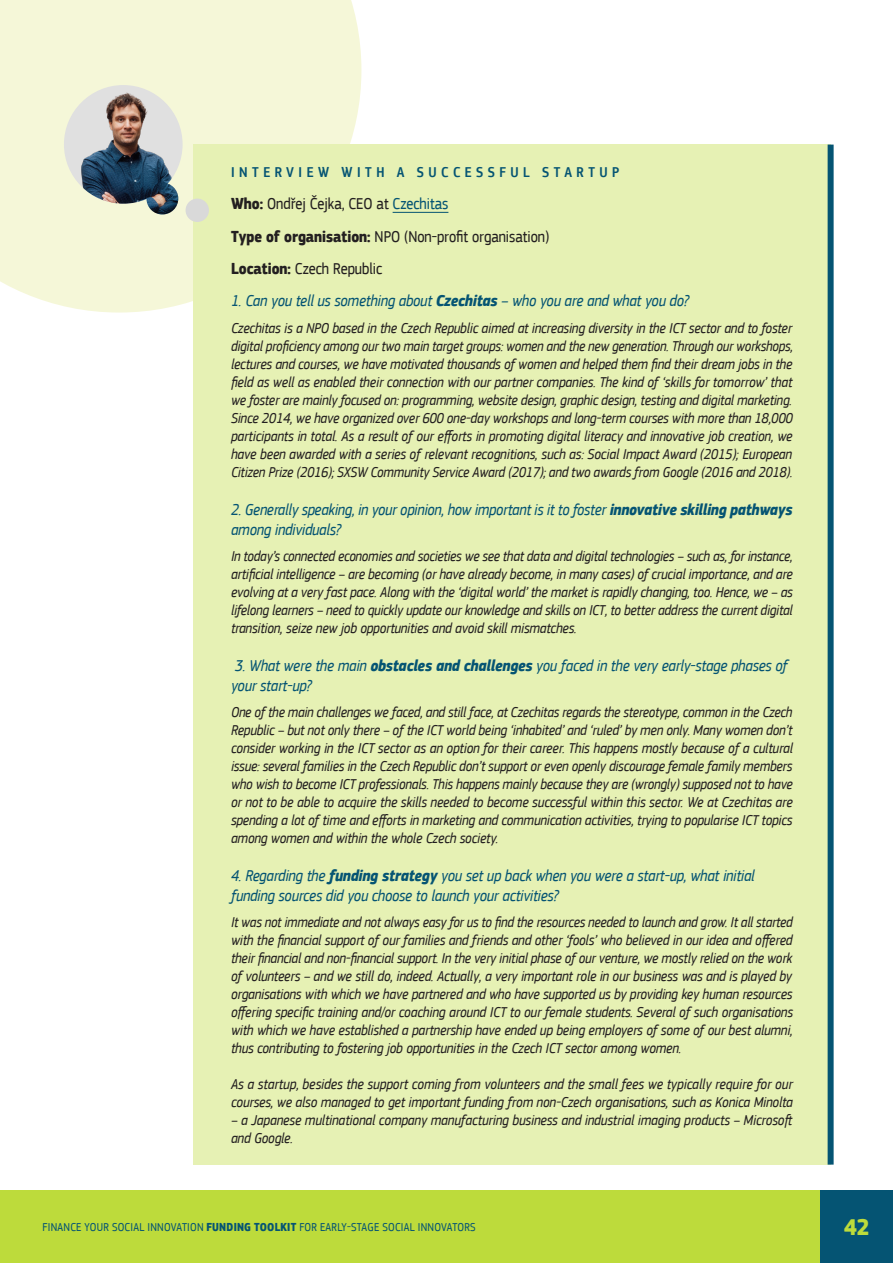
<style>
.page{position:relative;width:893px;height:1263px;background:#fff}
.page>*{position:absolute;margin:0;border:0;box-sizing:border-box;transform-origin:0 0}
.t1{font:700 24px "EC Square Sans Cond Pro";color:#bddb3b}
._01_body_box{font:italic 16.5px/19.8px "EC Square Sans Cond Pro";color:#055473}
.Body{font:16.5px "EC Square Sans Cond Pro";color:#231f20}
._01_body_box-2{font:italic 15px/18px "EC Square Sans Cond Pro";color:#231f20;text-align:justify}
.t2{font:500 15px "EC Square Sans Cond Pro";letter-spacing:.3em;color:#055473}
.t3{font:12px "EC Square Sans Cond Pro";letter-spacing:.02em;color:#055473}
.s1{font-weight:700}
.s2{color:#055473}
</style>
<div class="page">
<div style="left:0;top:0;width:361px;height:313px;background:#f5f7d8"></div>
<div style="left:0;top:1191px;width:893px;height:72px;background:#bddb3b"></div>
<div style="left:821px;top:1191px;width:72px;height:72px;background:#055473"></div>
<div style="left:193px;top:145px;width:638px;height:1019px;background:#e6f1b4"></div>
<div style="left:828px;top:145px;width:6px;height:1019px;background:#055473"></div>
<hr style="left:393px;top:212px;width:55px;height:1px;background:#055473">
<img style="left:64px;top:85px;width:119px;height:119px;border-radius:59px">
<img style="left:146px;top:183px;width:32px;height:32px;border-radius:16px">
<div style="left:186px;top:199px;width:23px;height:23px;background:#d9d9d9;border-radius:50%"></div>
<p class="t2" style="left:231px;top:163px;width:390px">INTERVIEW WITH A SUCCESSFUL STARTUP</p>
<p class="Body" style="left:231px;top:195px;width:219px"><span class="s1">Who:</span> Ondřej Čejka, CEO at <span class="s2">Czechitas</span></p>
<p class="Body" style="left:231px;top:227px;width:320px"><span class="s1">Type of organisation:</span> NPO (Non-profit organisation)</p>
<p class="Body" style="left:231px;top:259px;width:153px"><span class="s1">Location:</span> Czech Republic</p>
<p class="_01_body_box" style="left:231px;top:291px;width:459px">1. Can you tell us something about <span class="s1">Czechitas</span> – who you are and what you do?</p>
<p class="_01_body_box-2" style="left:231px;top:319px;width:563px">Czechitas is a NPO based in the Czech Republic aimed at increasing diversity in the ICT sector and to foster digital proficiency among our two main target groups: women and the new generation. Through our workshops, lectures and courses, we have motivated thousands of women and helped them find their dream jobs in the field as well as enabled their connection with our partner companies. The kind of ‘skills for tomorrow’ that we foster are mainly focused on: programming, website design, graphic design, testing and digital marketing.<br>Since 2014, we have organized over 600 one-day workshops and long-term courses with more than 18,000 participants in total. As a result of our efforts in promoting digital literacy and innovative job creation, we have been awarded with a series of relevant recognitions, such as: Social Impact Award (2015); European Citizen Prize (2016); SXSW Community Service Award (2017); and two awards from Google (2016 and 2018).</p>
<p class="_01_body_box" style="left:231px;top:500px;width:563px">2. Generally speaking, in your opinion, how important is it to foster <span class="s1">innovative skilling pathways </span>among individuals?</p>
<p class="_01_body_box-2" style="left:231px;top:547px;width:563px">In today’s connected economies and societies we see that data and digital technologies – such as, for instance, artificial intelligence – are becoming (or have already become, in many cases) of crucial importance, and are evolving at a very fast pace. Along with the ‘digital world’ the market is rapidly changing, too. Hence, we – as lifelong learners – need to quickly update our knowledge and skills on ICT, to better address the current digital transition, seize new job opportunities and avoid skill mismatches.</p>
<p class="_01_body_box" style="left:231px;top:656px;width:558px">3. What were the main <span class="s1">obstacles and challenges</span> you faced in the very early-stage phases of your start-up?</p>
<p class="_01_body_box-2" style="left:231px;top:703px;width:563px">One of the main challenges we faced, and still face, at Czechitas regards the stereotype, common in the Czech Republic – but not only there – of the ICT world being ‘inhabited’ and ‘ruled’ by men only. Many women don’t consider working in the ICT sector as an option for their career. This happens mostly because of a cultural issue: several families in the Czech Republic don’t support or even openly discourage female family members who wish to become ICT professionals. This happens mainly because they are (wrongly) supposed not to have or not to be able to acquire the skills needed to become successful within this sector. We at Czechitas are spending a lot of time and efforts in marketing and communication activities, trying to popularise ICT topics among women and within the whole Czech society.</p>
<p class="_01_body_box" style="left:231px;top:866px;width:525px">4. Regarding the <span class="s1">funding strategy</span> you set up back when you were a start-up, what initial funding sources did you choose to launch your activities?</p>
<p class="_01_body_box-2" style="left:231px;top:913px;width:563px">It was not immediate and not always easy for us to find the resources needed to launch and grow. It all started with the financial support of our families and friends and other ‘fools’ who believed in our idea and offered their financial and non-financial support. In the very initial phase of our venture, we mostly relied on the work of volunteers – and we still do, indeed. Actually, a very important role in our business was and is played by organisations with which we have partnered and who have supported us by providing key human resources offering specific training and/or coaching around ICT to our female students. Several of such organisations with which we have established a partnership have ended up being employers of some of our best alumni, thus contributing to fostering job opportunities in the Czech ICT sector among women.</p>
<p class="_01_body_box-2" style="left:231px;top:1075px;width:563px">As a startup, besides the support coming from volunteers and the small fees we typically require for our courses, we also managed to get important funding from non-Czech organisations, such as Konica Minolta</p>
<p class="_01_body_box-2" style="left:231px;top:1111px;width:563px">– a Japanese multinational company manufacturing business and industrial imaging products – Microsoft and Google.</p>
<p class="t3" style="left:43px;top:1220px;width:434px">FINANCE YOUR SOCIAL INNOVATION <span class="s1">FUNDING TOOLKIT</span> FOR EARLY-STAGE SOCIAL INNOVATORS</p>
<h1 class="t1" style="left:844px;top:1212px;width:27px">42</h1>
</div>
